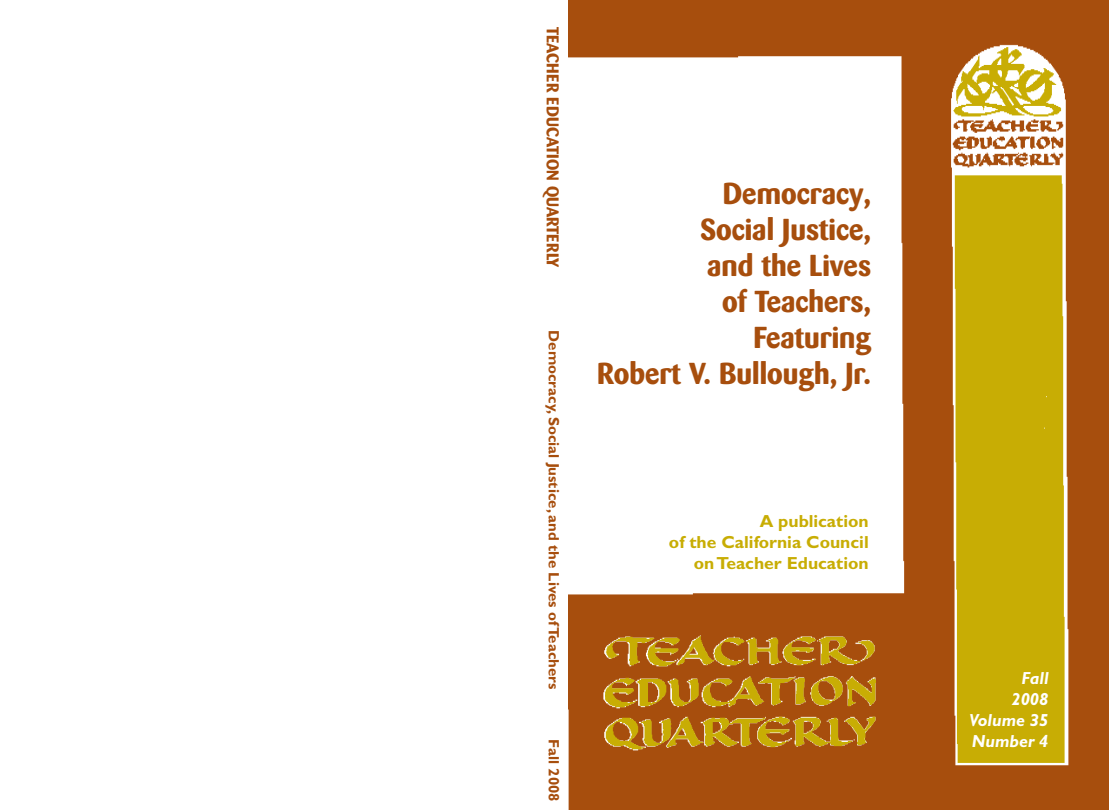
<style>
.page{position:relative;width:1109px;height:810px;background:#fff}
.page>*{position:absolute;margin:0;border:0;box-sizing:border-box;transform-origin:0 0}
.t1{font:700 30px/36px "Barmeno";color:#a74e0d;text-align:right}
.t2{font:700 17.5px/21px "Gill Sans";color:#c8ad04;text-align:right}
.t3{font:italic 700 17.5px/21px "Gill Sans";color:#fff;text-align:right}
.t4{font:700 16.88px "Barmeno";color:#a74e0d}
.t5{font:700 15px "Gill Sans";color:#a74e0d}
</style>
<div class="page">
<img style="left:568px;top:0;width:540px;height:810px">
<img style="left:605px;top:47px;width:459px;height:716px">
<svg style="left:568px;top:0;width:7px;height:61px"></svg>
<svg style="left:907px;top:106px;width:9px;height:6px"></svg>
<div style="left:904px;top:105px;width:7px;height:8px;border:2px solid #a74e0d"></div>
<p class="t4" style="left:562px;top:27px;width:242px;rotate:90deg">TEACHER EDUCATION QUARTERLY</p>
<p class="t5" style="left:562px;top:330px;width:360px;rotate:90deg">Democracy, Social Justice, and the Lives of Teachers</p>
<p class="t5" style="left:562px;top:739px;width:64px;rotate:90deg">Fall 2008</p>
<p class="t1" style="left:597px;top:175px;width:275px">Democracy,<br>Social Justice,<br>and the Lives<br>of Teachers,<br>Featuring<br>Robert V. Bullough, Jr.</p>
<p class="t2" style="left:668px;top:511px;width:201px">A publication<br>of the California Council on Teacher Education</p>
<p class="t3" style="left:968px;top:668px;width:81px">Fall<br>2008<br>Volume 35<br>Number 4</p>
</div>
